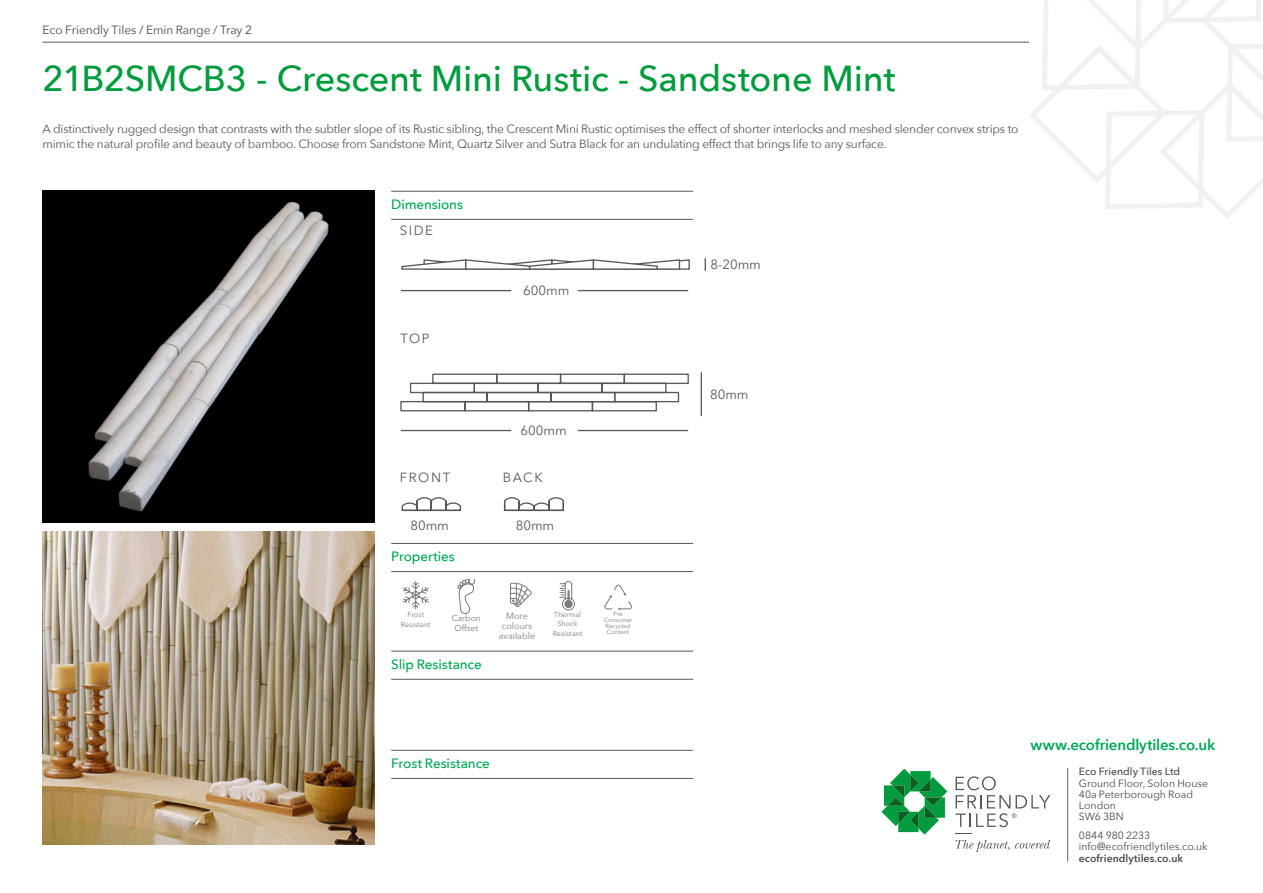
<style>
.page{position:relative;width:1263px;height:893px;background:#fff}
.page>*{position:absolute;margin:0;border:0;box-sizing:border-box;transform-origin:0 0}
.t1{font:500 36px "Avenir Next";letter-spacing:-.005em;color:#009b3e}
.t2{font:600 15px "Avenir Next";letter-spacing:-.01em;color:#00a754}
.t3{font:500 13.5px "Avenir Next";letter-spacing:-.01em;color:#00a754}
.t4{font:13.2px "Avenir Next";color:#575756}
.t5{font:12px/15px "Avenir Next";letter-spacing:-.02em;color:#575756}
.t6{font:12px "Avenir Next";letter-spacing:-.005em;color:#4a4a49}
.t7{font:10.5px/11.2px "Avenir Next";color:#4a4a49}
.t8{font:600 10.5px "Avenir Next";letter-spacing:.005em;color:#4a4a49}
.t9{font:500 10.5px "Avenir Next";color:#4a4a49}
.t10{font:9px/9.8px "Avenir Next";color:#7c7b7b;text-align:center}
.t11{font:8.55px/10.2px "Avenir Next";color:#7c7b7b;text-align:center}
.t12{font:7.2px/9.8px "Avenir Next";color:#7c7b7b;text-align:center}
.t13{font:6px/6px "Avenir Next";color:#7c7b7b;text-align:center}
</style>
<div class="page">
<svg style="left:881px;top:769px;width:66px;height:66px"></svg>
<svg style="left:955px;top:840px;width:95px;height:12px"></svg>
<svg style="left:955px;top:833px;width:17px;height:1px"></svg>
<svg style="left:955px;top:776px;width:95px;height:51px"></svg>
<hr style="left:1067px;top:768px;width:1px;height:94px;background:#4a4a49">
<svg style="left:1029px;top:0;width:234px;height:219px"></svg>
<svg style="left:705px;top:258px;width:1px;height:13px"></svg>
<hr style="left:701px;top:372px;width:1px;height:44px;background:#595858">
<hr style="left:578px;top:430px;width:110px;height:1px;background:#595858">
<svg style="left:400px;top:259px;width:290px;height:153px"></svg>
<svg style="left:401px;top:259px;width:257px;height:253px"></svg>
<hr style="left:391px;top:191px;width:302px;height:1px;background:#575756">
<hr style="left:391px;top:219px;width:302px;height:1px;background:#575756">
<hr style="left:391px;top:543px;width:302px;height:1px;background:#575756">
<hr style="left:391px;top:571px;width:302px;height:1px;background:#575756">
<hr style="left:391px;top:651px;width:302px;height:1px;background:#575756">
<hr style="left:391px;top:679px;width:302px;height:1px;background:#575756">
<hr style="left:391px;top:750px;width:302px;height:1px;background:#575756">
<hr style="left:391px;top:778px;width:302px;height:1px;background:#575756">
<svg style="left:402px;top:581px;width:27px;height:29px"></svg>
<svg style="left:457px;top:579px;width:18px;height:35px"></svg>
<svg style="left:510px;top:583px;width:22px;height:24px"></svg>
<svg style="left:559px;top:581px;width:16px;height:29px"></svg>
<svg style="left:604px;top:584px;width:28px;height:26px"></svg>
<img style="left:43px;top:191px;width:331px;height:331px">
<img style="left:43px;top:531px;width:331px;height:314px">
<hr style="left:43px;top:42px;width:986px;height:1px;background:#575756">
<p class="t6" style="left:43px;top:20px;width:211px">Eco Friendly Tiles / Emin Range / Tray 2</p>
<h1 class="t1" style="left:43px;top:48px;width:855px">21B2SMCB3 - Crescent Mini Rustic - Sandstone Mint</h1>
<p class="t5" style="left:43px;top:121px;width:977px">A distinctively rugged design that contrasts with the subtler slope of its Rustic sibling, the Crescent Mini Rustic optimises the effect of shorter interlocks and meshed slender convex strips to mimic the natural profile and beauty of bamboo. Choose from Sandstone Mint, Quartz Silver and Sutra Black for an undulating effect that brings life to any surface.</p>
<p class="t3" style="left:391px;top:193px;width:73px">Dimensions</p>
<p class="t4" style="left:400px;top:219px;width:35px">SIDE</p>
<p class="t4" style="left:400px;top:327px;width:31px">TOP</p>
<p class="t4" style="left:523px;top:279px;width:48px">600mm</p>
<p class="t4" style="left:521px;top:419px;width:48px">600mm</p>
<p class="t4" style="left:400px;top:466px;width:52px">FRONT</p>
<p class="t4" style="left:503px;top:466px;width:41px">BACK</p>
<p class="t4" style="left:411px;top:514px;width:40px">80mm</p>
<p class="t4" style="left:516px;top:514px;width:40px">80mm</p>
<p class="t3" style="left:391px;top:545px;width:65px">Properties</p>
<p class="t12" style="left:401px;top:609px;width:31px">Frost<br>Resistant</p>
<p class="t11" style="left:452px;top:612px;width:31px">Carbon<br>Offset</p>
<p class="t10" style="left:499px;top:611px;width:38px">More colours available</p>
<p class="t12" style="left:553px;top:609px;width:31px">Thermal<br>Shock<br>Resistant</p>
<p class="t13" style="left:604px;top:610px;width:30px">Pre<br>Consumer<br>Recycled<br>Content</p>
<p class="t3" style="left:391px;top:653px;width:92px">Slip Resistance</p>
<p class="t4" style="left:710px;top:253px;width:52px">8-20mm</p>
<p class="t4" style="left:710px;top:383px;width:40px">80mm</p>
<p class="t3" style="left:391px;top:752px;width:100px">Frost Resistance</p>
<p class="t2" style="left:1030px;top:731px;width:186px">www.ecofriendlytiles.co.uk</p>
<p class="t9" style="left:1079px;top:763px;width:103px">Eco Friendly Tiles Ltd</p>
<p class="t7" style="left:1079px;top:777px;width:131px">Ground Floor, Solon House<br>40a Peterborough Road<br>London<br>SW6 3BN</p>
<p class="t7" style="left:1079px;top:829px;width:130px">0844 980 2233 info@ecofriendlytiles.co.uk</p>
<p class="t8" style="left:1079px;top:849px;width:106px">ecofriendlytiles.co.uk</p>
</div>
